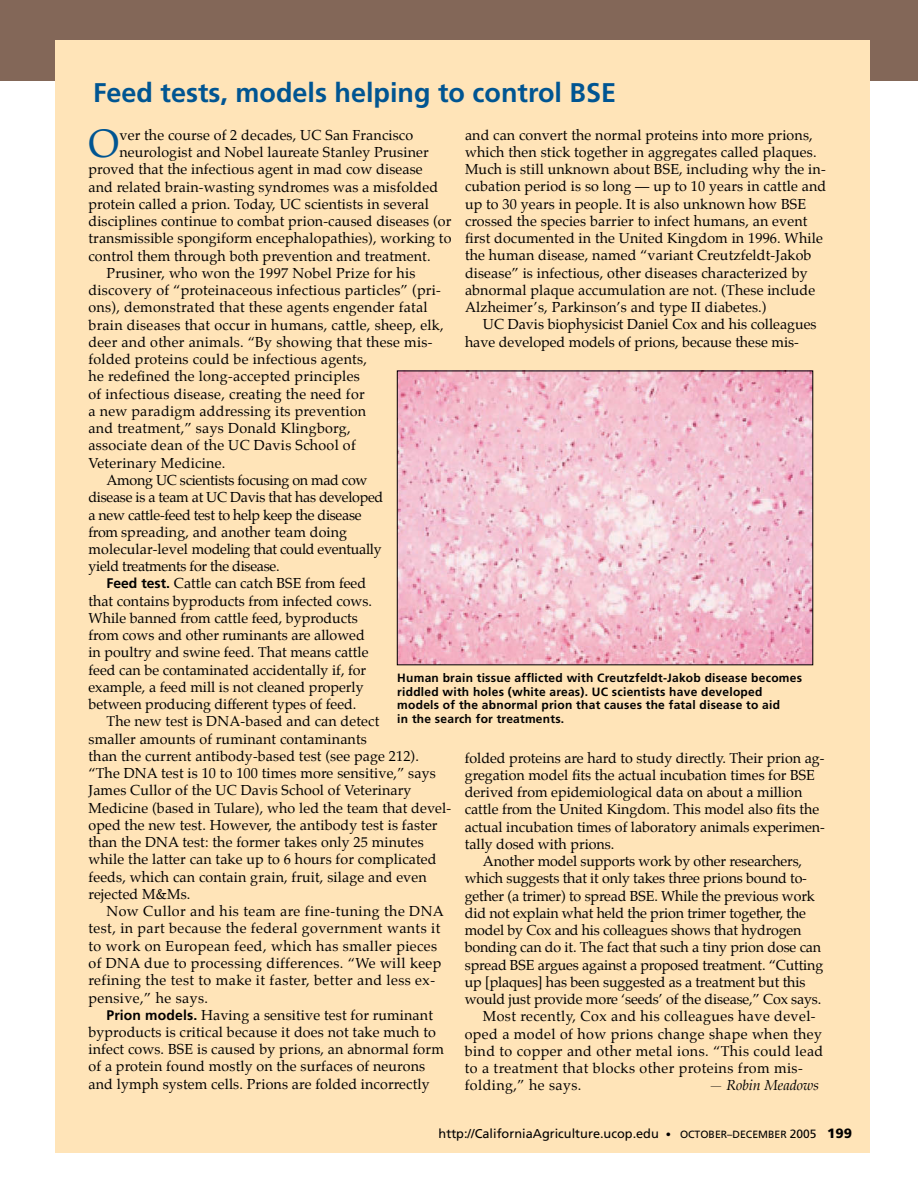
<style>
.page{position:relative;width:918px;height:1188px;background:#fff}
.page>*{position:absolute;margin:0;border:0;box-sizing:border-box;transform-origin:0 0}
.t1{font:39px "Palatino";color:#005592}
.t2{font:700 27px "Frutiger";color:#005592}
.t3{font:14.25px/17.2px "Palatino";letter-spacing:.01em;color:#000}
.t4{font:14.25px "Palatino";letter-spacing:-.01em;color:#000}
.t5{font:14.25px "Palatino";letter-spacing:.03em;color:#000}
.t6{font:14.25px "Palatino";letter-spacing:-.02em;color:#000}
.t7{font:italic 14.25px "Palatino";color:#000}
.t8{font:12.75px "Frutiger";color:#000}
.t9{font:700 12px/13.5px "Frutiger";letter-spacing:.02em;color:#000}
.s1{font-family:"Frutiger";font-weight:700;font-size:13.95px}
.s2{font-size:10.5px}
.s3{font-size:12px}
.s4{font-weight:900;font-size:13.5px}
</style>
<div class="page">
<div style="left:0;top:0;width:918px;height:81px;background:#836758"></div>
<div style="left:55px;top:40px;width:815px;height:1114px;background:#ffe4b8"></div>
<img style="left:399px;top:373px;width:412px;height:290px">
<h2 class="t2" style="left:93px;top:77px;width:525px">Feed tests, models helping to control BSE</h2>
<h1 class="t1" style="left:88px;top:118px;width:32px">O</h1>
<p class="t3" style="left:120px;top:128px;width:295px">ver the course of 2 decades, UC San Francisco</p>
<p class="t3" style="left:465px;top:127px;width:363px">and can convert the normal proteins into more prions, which then stick together in aggregates called plaques.<br>Much is still unknown about BSE, including why the in&shy;cubation period is so long — up to 10 years in cattle and up to 30 years in people. It is also unknown how BSE crossed the species barrier to infect humans, an event first documented in the United Kingdom in 1996. While the human disease, named “variant Creutzfeldt-Jakob disease” is infectious, other diseases characterized by abnormal plaque accumulation are not. (These include Alzheimer’s, Parkinson’s and type II diabetes.)</p>
<p class="t3" style="left:465px;top:317px;width:353px;text-indent:18px">UC Davis biophysicist Daniel Cox and his colleagues have developed models of prions, because these mis-</p>
<p class="t3" style="left:120px;top:145px;width:311px">neurologist and Nobel laureate Stanley Prusiner</p>
<p class="t3" style="left:89px;top:162px;width:336px">proved that the infectious agent in mad cow disease</p>
<p class="t3" style="left:89px;top:179px;width:351px">and related brain-wasting syndromes was a misfolded</p>
<p class="t3" style="left:89px;top:197px;width:342px">protein called a prion. Today, UC scientists in several</p>
<p class="t3" style="left:89px;top:214px;width:364px">disciplines continue to combat prion-caused diseases (or</p>
<p class="t3" style="left:89px;top:231px;width:364px">transmissible spongiform encephalopathies), working to</p>
<p class="t3" style="left:89px;top:248px;width:344px">control them through both prevention and treatment.</p>
<p class="t3" style="left:107px;top:266px;width:311px">Prusiner, who won the 1997 Nobel Prize for his</p>
<p class="t3" style="left:89px;top:283px;width:354px">discovery of “proteinaceous infectious particles” (pri-</p>
<p class="t3" style="left:89px;top:300px;width:341px">ons), demonstrated that these agents engender fatal</p>
<p class="t3" style="left:89px;top:317px;width:357px">brain diseases that occur in humans, cattle, sheep, elk,</p>
<p class="t3" style="left:89px;top:335px;width:346px">deer and other animals. “By showing that these mis-</p>
<p class="t3" style="left:89px;top:352px;width:280px">folded proteins could be infectious agents,</p>
<p class="t3" style="left:89px;top:369px;width:273px">he redefined the long-accepted principles</p>
<p class="t3" style="left:89px;top:386px;width:278px">of infectious disease, creating the need for</p>
<p class="t3" style="left:89px;top:404px;width:279px">a new paradigm addressing its prevention</p>
<p class="t3" style="left:89px;top:421px;width:264px">and treatment,” says Donald Klingborg,</p>
<p class="t3" style="left:89px;top:438px;width:269px">associate dean of the UC Davis School of</p>
<p class="t3" style="left:89px;top:455px;width:139px">Veterinary Medicine.</p>
<p class="t6" style="left:107px;top:471px;width:262px">Among UC scientists focusing on mad cow</p>
<p class="t6" style="left:89px;top:488px;width:296px">disease is a team at UC Davis that has developed</p>
<p class="t6" style="left:89px;top:505px;width:275px">a new cattle-feed test to help keep the disease</p>
<p class="t3" style="left:89px;top:524px;width:260px">from spreading, and another team doing</p>
<p class="t6" style="left:89px;top:540px;width:295px">molecular-level modeling that could eventually</p>
<p class="t6" style="left:89px;top:557px;width:193px">yield treatments for the disease.</p>
<p class="t3" style="left:106px;top:576px;width:261px"><span class="s1">Feed test.</span> Cattle can catch BSE from feed</p>
<p class="t3" style="left:89px;top:593px;width:285px">that contains byproducts from infected cows.</p>
<p class="t3" style="left:89px;top:611px;width:271px">While banned from cattle feed, byproducts</p>
<p class="t3" style="left:89px;top:628px;width:278px">from cows and other ruminants are allowed</p>
<p class="t3" style="left:89px;top:645px;width:282px">in poultry and swine feed. That means cattle</p>
<p class="t3" style="left:89px;top:662px;width:279px">feed can be contaminated accidentally if, for</p>
<p class="t3" style="left:89px;top:680px;width:277px">example, a feed mill is not cleaned properly</p>
<p class="t3" style="left:89px;top:697px;width:269px">between producing different types of feed.</p>
<p class="t3" style="left:107px;top:714px;width:274px">The new test is DNA-based and can detect</p>
<p class="t3" style="left:89px;top:731px;width:280px">smaller amounts of ruminant contaminants</p>
<p class="t3" style="left:89px;top:749px;width:332px">than the current antibody-based test (see page 212).</p>
<p class="t3" style="left:89px;top:766px;width:349px">“The DNA test is 10 to 100 times more sensitive,” says</p>
<p class="t3" style="left:89px;top:783px;width:325px">James Cullor of the UC Davis School of Veterinary</p>
<p class="t3" style="left:89px;top:800px;width:364px">Medicine (based in Tulare), who led the team that devel-</p>
<p class="t3" style="left:89px;top:818px;width:351px">oped the new test. However, the antibody test is faster</p>
<p class="t3" style="left:89px;top:835px;width:337px">than the DNA test: the former takes only 25 minutes</p>
<p class="t3" style="left:89px;top:852px;width:350px">while the latter can take up to 6 hours for complicated</p>
<p class="t3" style="left:89px;top:869px;width:340px">feeds, which can contain grain, fruit, silage and even</p>
<p class="t3" style="left:89px;top:887px;width:103px">rejected M&amp;Ms.</p>
<p class="t5" style="left:107px;top:902px;width:339px">Now Cullor and his team are fine-tuning the DNA</p>
<p class="t5" style="left:89px;top:919px;width:353px">test, in part because the federal government wants it</p>
<p class="t5" style="left:89px;top:937px;width:350px">to work on European feed, which has smaller pieces</p>
<p class="t5" style="left:89px;top:954px;width:354px">of DNA due to processing differences. “We will keep</p>
<p class="t5" style="left:89px;top:971px;width:348px">refining the test to make it faster, better and less ex-</p>
<p class="t5" style="left:89px;top:988px;width:121px">pensive,” he says.</p>
<p class="t3" style="left:106px;top:1007px;width:328px"><span class="s1">Prion models.</span> Having a sensitive test for ruminant</p>
<p class="t3" style="left:88px;top:1025px;width:349px">byproducts is critical because it does not take much to</p>
<p class="t3" style="left:88px;top:1042px;width:357px">infect cows. BSE is caused by prions, an abnormal form</p>
<p class="t3" style="left:88px;top:1059px;width:338px">of a protein found mostly on the surfaces of neurons</p>
<p class="t3" style="left:88px;top:1076px;width:343px">and lymph system cells. Prions are folded incorrectly</p>
<p class="t9" style="left:397px;top:671px;width:406px">Human brain tissue afflicted with Creutzfeldt-Jakob disease becomes riddled with holes (white areas). UC scientists have developed models of the abnormal prion that causes the fatal disease to aid<br>in the search for treatments.</p>
<p class="t3" style="left:465px;top:750px;width:361px">folded proteins are hard to study directly. Their prion ag-</p>
<p class="t3" style="left:465px;top:768px;width:352px">gregation model fits the actual incubation times for BSE</p>
<p class="t3" style="left:465px;top:785px;width:339px">derived from epidemiological data on about a million</p>
<p class="t3" style="left:465px;top:802px;width:356px">cattle from the United Kingdom. This model also fits the</p>
<p class="t3" style="left:465px;top:819px;width:362px">actual incubation times of laboratory animals experimen-</p>
<p class="t3" style="left:465px;top:837px;width:151px">tally dosed with prions.</p>
<p class="t4" style="left:483px;top:852px;width:321px">Another model supports work by other researchers,</p>
<p class="t4" style="left:465px;top:869px;width:344px">which suggests that it only takes three prions bound to-</p>
<p class="t4" style="left:465px;top:886px;width:351px">gether (a trimer) to spread BSE. While the previous work</p>
<p class="t4" style="left:465px;top:904px;width:343px">did not explain what held the prion trimer together, the</p>
<p class="t4" style="left:465px;top:921px;width:338px">model by Cox and his colleagues shows that hydrogen</p>
<p class="t4" style="left:465px;top:938px;width:358px">bonding can do it. The fact that such a tiny prion dose can</p>
<p class="t4" style="left:465px;top:955px;width:360px">spread BSE argues against a proposed treatment. “Cutting</p>
<p class="t4" style="left:465px;top:973px;width:342px">up [plaques] has been suggested as a treatment but this</p>
<p class="t4" style="left:465px;top:990px;width:358px">would just provide more ‘seeds’ of the disease,” Cox says.</p>
<p class="t5" style="left:483px;top:1007px;width:334px">Most recently, Cox and his colleagues have devel-</p>
<p class="t5" style="left:465px;top:1025px;width:359px">oped a model of how prions change shape when they</p>
<p class="t5" style="left:465px;top:1042px;width:360px">bind to copper and other metal ions. “This could lead</p>
<p class="t5" style="left:465px;top:1059px;width:340px">to a treatment that blocks other proteins from mis-</p>
<p class="t5" style="left:465px;top:1076px;width:118px">folding,” he says.</p>
<p class="t7" style="left:709px;top:1077px;width:112px">— Robin Meadows</p>
<p class="t8" style="left:439px;top:1126px;width:415px">http://CaliforniaAgriculture.ucop.edu <span class="s2">• October–December</span> <span class="s3">2005</span> <span class="s4">199</span></p>
<p class="t8" style="left:424px;top:1126px;width:415px">http://CaliforniaAgricult re.ucop.edu <span class="s2">• October–December</span> <span class="s3">2005</span> <span class="s4">199</span></p>
</div>
